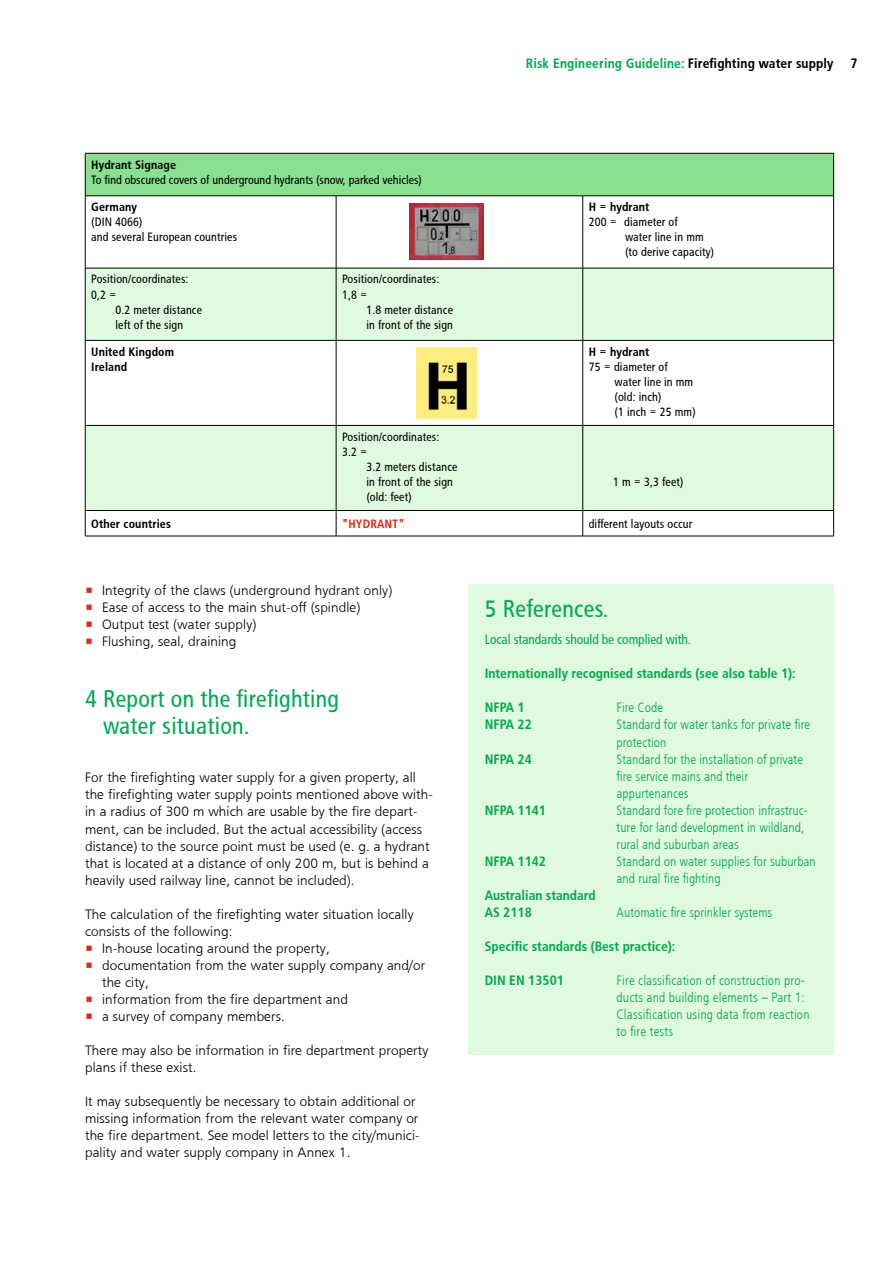
<style>
.page{position:relative;width:893px;height:1263px;background:#fff}
.page>*{position:absolute;margin:0;border:0;box-sizing:border-box;transform-origin:0 0}
.t1{font:24px/27px "HDI Gerling Sans Cond Regular";letter-spacing:.01em;color:#00aa50}
.t2{font:13.5px/17px "HDI Gerling Sans Light";letter-spacing:.01em;color:#000}
.t3{font:13.5px/17px "HDI Gerling Sans Cond Light";color:#00aa50}
.t4{font:13.5px/17px "HDI Gerling Sans Cond Bold";color:#00aa50}
.t5{font:13.5px "HDI Gerling Sans Cond Regular";letter-spacing:-.01em;color:#00aa50}
.t6{font:13.5px "HDI Gerling Sans Cond Bold";color:#000}
.t7{font:12px/15px "HDI Gerling Sans Cond Regular";letter-spacing:.01em;color:#000}
.t8{font:12px/15px "HDI Gerling Sans Cond Bold";letter-spacing:.01em;color:#000}
.t9{font:12px "HDI Gerling Sans Cond Bold";letter-spacing:.01em;color:#dd2a1b}
.s1{color:#000}
.s2{color:#dd2a1b}
</style>
<div class="page">
<div style="left:85px;top:153px;width:749px;height:43px;background:#8ae08f"></div>
<svg style="left:86px;top:197px;width:747px;height:71px"></svg>
<svg style="left:86px;top:269px;width:747px;height:241px;fill:#e0fadf"></svg>
<hr style="left:85px;top:153px;width:251px;height:1px;background:#000">
<hr style="left:85px;top:153px;width:1px;height:43px;background:#000">
<hr style="left:336px;top:153px;width:247px;height:1px;background:#000">
<hr style="left:583px;top:153px;width:251px;height:1px;background:#000">
<hr style="left:833px;top:153px;width:1px;height:43px;background:#000">
<hr style="left:85px;top:196px;width:251px;height:1px;background:#000">
<hr style="left:85px;top:196px;width:1px;height:72px;background:#000">
<hr style="left:85px;top:268px;width:1px;height:72px;background:#000">
<hr style="left:85px;top:341px;width:1px;height:84px;background:#000">
<hr style="left:85px;top:426px;width:1px;height:84px;background:#000">
<svg style="left:85px;top:511px;width:1px;height:25px"></svg>
<hr style="left:336px;top:196px;width:247px;height:1px;background:#000">
<hr style="left:336px;top:196px;width:1px;height:72px;background:#000">
<hr style="left:583px;top:196px;width:251px;height:1px;background:#000">
<hr style="left:582px;top:196px;width:1px;height:72px;background:#000">
<hr style="left:833px;top:196px;width:1px;height:72px;background:#000">
<hr style="left:336px;top:268px;width:1px;height:72px;background:#000">
<hr style="left:582px;top:268px;width:1px;height:72px;background:#000">
<hr style="left:833px;top:268px;width:1px;height:72px;background:#000">
<hr style="left:336px;top:341px;width:1px;height:84px;background:#000">
<hr style="left:582px;top:341px;width:1px;height:84px;background:#000">
<hr style="left:833px;top:341px;width:1px;height:84px;background:#000">
<hr style="left:336px;top:426px;width:1px;height:84px;background:#000">
<hr style="left:582px;top:426px;width:1px;height:84px;background:#000">
<hr style="left:833px;top:426px;width:1px;height:84px;background:#000">
<svg style="left:336px;top:511px;width:1px;height:25px"></svg>
<svg style="left:582px;top:511px;width:1px;height:25px"></svg>
<svg style="left:833px;top:511px;width:1px;height:25px"></svg>
<hr style="left:85px;top:268px;width:251px;height:1px;background:#000">
<hr style="left:85px;top:340px;width:251px;height:1px;background:#000">
<hr style="left:85px;top:425px;width:251px;height:1px;background:#000">
<hr style="left:85px;top:510px;width:251px;height:1px;background:#000">
<hr style="left:85px;top:536px;width:251px;height:1px;background:#000">
<hr style="left:336px;top:268px;width:247px;height:1px;background:#000">
<hr style="left:583px;top:268px;width:251px;height:1px;background:#000">
<hr style="left:336px;top:340px;width:247px;height:1px;background:#000">
<hr style="left:583px;top:340px;width:251px;height:1px;background:#000">
<hr style="left:336px;top:425px;width:247px;height:1px;background:#000">
<hr style="left:583px;top:425px;width:251px;height:1px;background:#000">
<hr style="left:336px;top:510px;width:247px;height:1px;background:#000">
<hr style="left:583px;top:510px;width:251px;height:1px;background:#000">
<hr style="left:336px;top:536px;width:247px;height:1px;background:#000">
<hr style="left:583px;top:536px;width:251px;height:1px;background:#000">
<img style="left:416px;top:347px;width:60px;height:71px">
<img style="left:410px;top:203px;width:73px;height:57px">
<div style="left:468px;top:584px;width:365px;height:470px;background:#e0fadf"></div>
<p class="t8" style="left:91px;top:157px;width:86px">Hydrant Signage</p>
<p class="t7" style="left:91px;top:172px;width:332px">To find obscured covers of underground hydrants (snow, parked vehicles)</p>
<p class="t8" style="left:91px;top:200px;width:47px">Germany</p>
<p class="t7" style="left:91px;top:215px;width:147px">(DIN 4066)<br>and several European countries</p>
<p class="t7" style="left:91px;top:272px;width:99px">Position/coordinates:<br>0,2 =</p>
<p class="t7" style="left:115px;top:302px;width:88px">0.2 meter distance left of the sign</p>
<p class="t7" style="left:342px;top:272px;width:99px">Position/coordinates:<br>1,8 =</p>
<p class="t7" style="left:366px;top:302px;width:88px">1.8 meter distance in front of the sign</p>
<p class="t4" style="left:526px;top:55px;width:309px">Risk Engineering Guideline: <span class="s1">Firefighting water supply</span></p>
<p class="t6" style="left:850px;top:55px;width:9px">7</p>
<p class="t8" style="left:589px;top:200px;width:62px">H = hydrant</p>
<p class="t7" style="left:625px;top:215px;width:91px;text-indent:-36px">200 = diameter of<br>water line in mm (to derive capacity)</p>
<p class="t8" style="left:91px;top:344px;width:84px">United Kingdom<br>Ireland</p>
<p class="t8" style="left:589px;top:344px;width:62px">H = hydrant</p>
<p class="t7" style="left:615px;top:359px;width:83px;text-indent:-26px">75 = diameter of water line in mm (old: inch)<br>(1 inch = 25 mm)</p>
<p class="t7" style="left:342px;top:429px;width:99px">Position/coordinates:<br>3.2 =</p>
<p class="t7" style="left:366px;top:459px;width:93px">3.2 meters distance in front of the sign (old: feet)</p>
<p class="t7" style="left:613px;top:474px;width:72px">1 m = 3,3 feet)</p>
<p class="t8" style="left:91px;top:516px;width:81px">Other countries</p>
<p class="t9" style="left:342px;top:517px;width:64px">"HYDRANT"</p>
<p class="t7" style="left:589px;top:516px;width:105px">different layouts occur</p>
<p class="t2" style="left:85px;top:582px;width:309px"><span class="s2">•</span> Integrity of the claws (underground hydrant only)</p>
<p class="t2" style="left:85px;top:599px;width:277px"><span class="s2">•</span> Ease of access to the main shut-off (spindle)</p>
<p class="t2" style="left:85px;top:616px;width:173px"><span class="s2">•</span> Output test (water supply)</p>
<p class="t2" style="left:85px;top:633px;width:153px"><span class="s2">•</span> Flushing, seal, draining</p>
<h1 class="t1" style="left:103px;top:686px;width:238px;text-indent:-18px">4 Report on the firefighting water situation.</h1>
<p class="t2" style="left:85px;top:769px;width:350px">For the firefighting water supply for a given property, all the firefighting water supply points mentioned above with&shy;in a radius of 300 m which are usable by the fire depart&shy;ment, can be included. But the actual accessibility (access distance) to the source point must be used (e. g. a hydrant that is located at a distance of only 200 m, but is behind a heavily used railway line, cannot be included).</p>
<p class="t2" style="left:85px;top:905px;width:330px">The calculation of the firefighting water situation locally consists of the following:</p>
<p class="t2" style="left:85px;top:939px;width:246px"><span class="s2">•</span> In-house locating around the property,</p>
<p class="t2" style="left:102px;top:956px;width:325px;text-indent:-17px"><span class="s2">•</span> documentation from the water supply company and/or the city,</p>
<p class="t2" style="left:85px;top:990px;width:264px"><span class="s2">•</span> information from the fire department and</p>
<p class="t2" style="left:85px;top:1007px;width:201px"><span class="s2">•</span> a survey of company members.</p>
<p class="t2" style="left:85px;top:1042px;width:345px">There may also be information in fire department property plans if these exist.</p>
<p class="t2" style="left:85px;top:1093px;width:336px">It may subsequently be necessary to obtain additional or missing information from the relevant water company or the fire department. See model letters to the city/munici&shy;pality and water supply company in Annex 1.</p>
<h1 class="t1" style="left:485px;top:596px;width:125px">5 References.</h1>
<p class="t5" style="left:485px;top:632px;width:208px">Local standards should be complied with.</p>
<p class="t4" style="left:485px;top:665px;width:313px">Internationally recognised standards (see also table 1):</p>
<p class="t4" style="left:485px;top:699px;width:41px">NFPA 1</p>
<p class="t3" style="left:617px;top:700px;width:48px">Fire Code</p>
<p class="t4" style="left:485px;top:716px;width:49px">NFPA 22</p>
<p class="t3" style="left:617px;top:717px;width:195px">Standard for water tanks for private fire protection</p>
<p class="t4" style="left:485px;top:750px;width:49px">NFPA 24</p>
<p class="t3" style="left:617px;top:751px;width:188px">Standard for the installation of private fire service mains and their appurtenances</p>
<p class="t4" style="left:485px;top:802px;width:63px">NFPA 1141</p>
<p class="t3" style="left:617px;top:802px;width:193px">Standard fore fire protection infrastruc&shy;ture for land development in wildland, rural and suburban areas</p>
<p class="t4" style="left:485px;top:853px;width:63px">NFPA 1142</p>
<p class="t3" style="left:617px;top:853px;width:201px">Standard on water supplies for suburban and rural fire fighting</p>
<p class="t4" style="left:485px;top:887px;width:113px">Australian standard<br>AS 2118</p>
<p class="t3" style="left:617px;top:904px;width:157px">Automatic fire sprinkler systems</p>
<p class="t4" style="left:485px;top:938px;width:192px">Specific standards (Best practice):</p>
<p class="t4" style="left:485px;top:972px;width:81px">DIN EN 13501</p>
<p class="t3" style="left:617px;top:972px;width:195px">Fire classification of construction pro&shy;ducts and building elements – Part 1:<br>Classification using data from reaction to fire tests</p>
</div>
